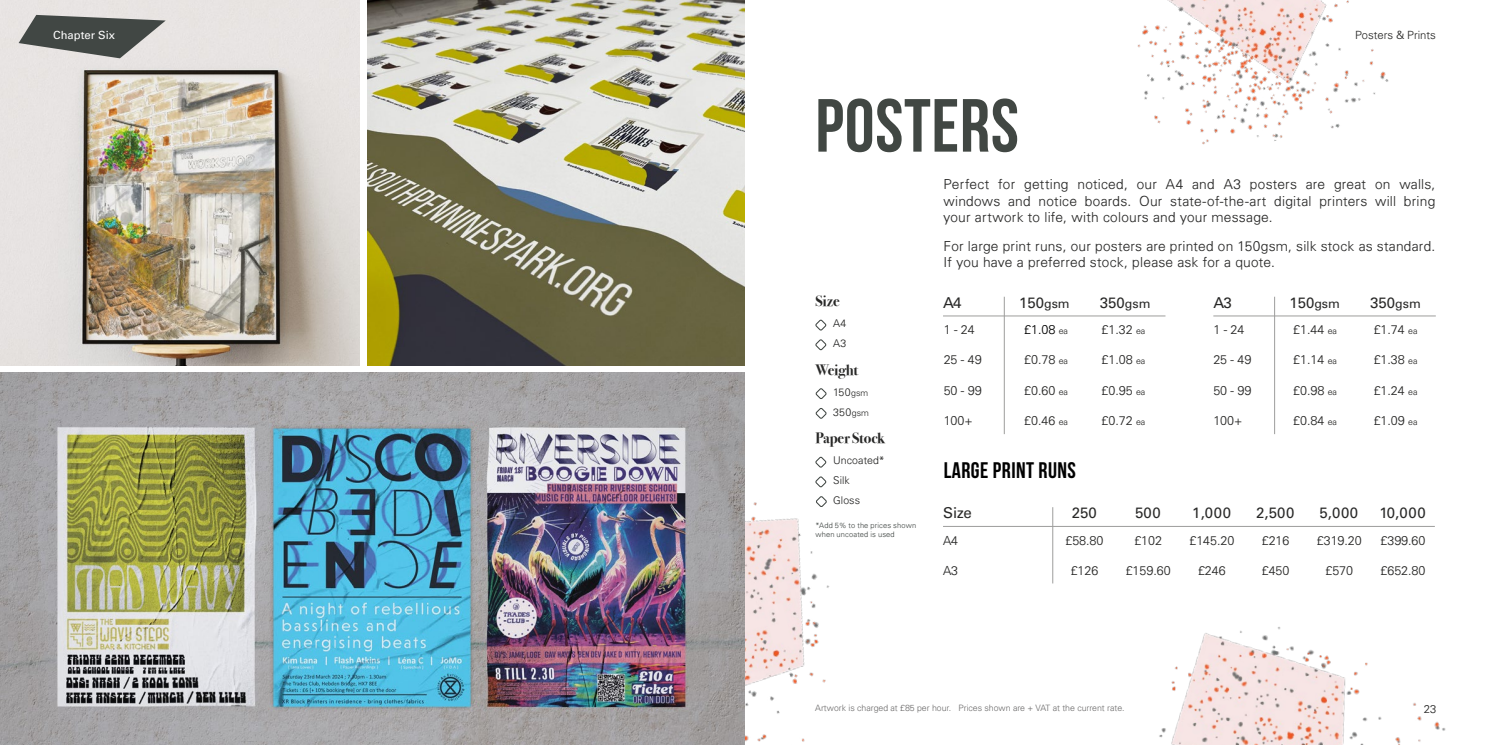
<style>
.page{position:relative;width:1489px;height:745px;background:#fff}
.page>*{position:absolute;margin:0;border:0;box-sizing:border-box;transform-origin:0 0}
.t1{font:700 75px "Bebas Neue";letter-spacing:.01em;color:#414743}
.t2{font:700 22.5px "Bebas Neue";letter-spacing:.02em;color:#000}
.t3{font:15px "Univers LT Std";color:#282827}
.t4{font:700 15px "Bodoni Svty Two ITCTT";letter-spacing:-.01em;color:#282827}
.t5{font:300 13.75px/16.2px "Univers";letter-spacing:.02em;color:#282827;text-align:justify}
.t6{font:300 12.5px "Univers";color:#282827}
.t7{font:300 12.5px "Univers";color:#000}
.t8{font:300 11.25px "Univers";color:#282827}
.t9{font:11.25px "Univers LT Std";color:#fff}
.t10{font:300 10.62px/20px "Univers";letter-spacing:.015em;color:#282827}
.t11{font:300 8.75px "Univers";color:#706f6f}
.t12{font:300 7.5px/9px "Univers";letter-spacing:.025em;color:#414744}
.s1{font-size:8.75px}
.s2{font-size:12.5px}
.s3{font-size:8.75px;color:#282827}
</style>
<div class="page">
<hr style="left:1004px;top:296px;width:1px;height:138px;background:#9d9d9c">
<hr style="left:943px;top:315px;width:222px;height:1px;background:#9d9d9c">
<hr style="left:1274px;top:296px;width:1px;height:138px;background:#9d9d9c">
<hr style="left:1213px;top:315px;width:222px;height:1px;background:#9d9d9c">
<hr style="left:943px;top:525px;width:491px;height:1px;background:#9d9d9c">
<svg style="left:815px;top:319px;width:12px;height:12px"></svg>
<svg style="left:815px;top:339px;width:12px;height:12px"></svg>
<img style="left:1029px;top:507px;width:417px;height:237px">
<img style="left:471px;top:365px;width:508px;height:379px">
<img style="left:1137px;top:0;width:252px;height:145px">
<img style="left:0;top:0;width:359px;height:365px">
<svg style="left:19px;top:15px;width:147px;height:43px;background:#7a7d7a"></svg>
<img style="left:0;top:372px;width:744px;height:372px">
<img style="left:368px;top:0;width:376px;height:365px">
<p class="t9" style="left:53px;top:28px;width:63px">Chapter Six</p>
<h1 class="t1" style="left:815px;top:84px;width:205px">POSTERS</h1>
<p class="t8" style="left:1354px;top:29px;width:82px">Posters &amp; Prints</p>
<p class="t4" style="left:815px;top:288px;width:26px">Size</p>
<p class="t10" style="left:833px;top:313px;width:15px">A4<br>A3</p>
<p class="t4" style="left:815px;top:357px;width:44px">Weight</p>
<p class="t10" style="left:833px;top:381px;width:37px">150<span class="s1">gsm<br></span>350<span class="s1">gsm</span></p>
<p class="t4" style="left:815px;top:425px;width:71px">Paper Stock</p>
<p class="t10" style="left:833px;top:450px;width:53px">Uncoated*<br>Silk<br>Gloss</p>
<p class="t12" style="left:815px;top:520px;width:102px">*Add 5% to the prices shown when uncoated is used</p>
<p class="t5" style="left:943px;top:176px;width:493px">Perfect for getting noticed, our A4 and A3 posters are great on walls, windows and notice boards. Our state-of-the-art digital printers will bring your artwork to life, with colours and your message.</p>
<p class="t5" style="left:943px;top:237px;width:493px">For large print runs, our posters are printed on 150gsm, silk stock as standard.<br>If you have a preferred stock, please ask for a quote.</p>
<p class="t3" style="left:943px;top:293px;width:20px">A4</p>
<p class="t6" style="left:943px;top:322px;width:33px">1 - 24</p>
<p class="t6" style="left:943px;top:352px;width:39px">25 - 49</p>
<p class="t6" style="left:943px;top:382px;width:39px">50 - 99</p>
<p class="t6" style="left:943px;top:412px;width:30px">100+</p>
<p class="t3" style="left:1019px;top:293px;width:52px">150<span class="s2">gsm</span></p>
<p class="t3" style="left:1099px;top:293px;width:52px">350<span class="s2">gsm</span></p>
<p class="t3" style="left:1213px;top:293px;width:20px">A3</p>
<p class="t7" style="left:1024px;top:322px;width:45px">£1.08 <span class="s3">ea</span></p>
<p class="t6" style="left:1024px;top:352px;width:45px">£0.78 <span class="s1">ea</span></p>
<p class="t6" style="left:1024px;top:382px;width:45px">£0.60 <span class="s1">ea</span></p>
<p class="t6" style="left:1024px;top:412px;width:45px">£0.46 <span class="s1">ea</span></p>
<p class="t6" style="left:1101px;top:322px;width:45px">£1.32 <span class="s1">ea</span></p>
<p class="t6" style="left:1101px;top:352px;width:45px">£1.08 <span class="s1">ea</span></p>
<p class="t6" style="left:1101px;top:382px;width:45px">£0.95 <span class="s1">ea</span></p>
<p class="t6" style="left:1101px;top:412px;width:45px">£0.72 <span class="s1">ea</span></p>
<p class="t6" style="left:1213px;top:322px;width:33px">1 - 24</p>
<p class="t6" style="left:1213px;top:352px;width:39px">25 - 49</p>
<p class="t6" style="left:1213px;top:382px;width:39px">50 - 99</p>
<p class="t6" style="left:1213px;top:412px;width:30px">100+</p>
<h2 class="t2" style="left:943px;top:457px;width:134px">LARGE PRINT RUNS</h2>
<p class="t3" style="left:1289px;top:293px;width:52px">150<span class="s2">gsm</span></p>
<p class="t3" style="left:1369px;top:293px;width:52px">350<span class="s2">gsm</span></p>
<p class="t6" style="left:1293px;top:322px;width:45px">£1.44 <span class="s1">ea</span></p>
<p class="t6" style="left:1293px;top:352px;width:45px">£1.14 <span class="s1">ea</span></p>
<p class="t6" style="left:1293px;top:382px;width:45px">£0.98 <span class="s1">ea</span></p>
<p class="t6" style="left:1293px;top:412px;width:45px">£0.84 <span class="s1">ea</span></p>
<p class="t6" style="left:1373px;top:322px;width:45px">£1.74 <span class="s1">ea</span></p>
<p class="t6" style="left:1373px;top:352px;width:45px">£1.38 <span class="s1">ea</span></p>
<p class="t6" style="left:1373px;top:382px;width:45px">£1.24 <span class="s1">ea</span></p>
<p class="t6" style="left:1373px;top:412px;width:45px">£1.09 <span class="s1">ea</span></p>
<p class="t3" style="left:943px;top:503px;width:30px">Size</p>
<p class="t3" style="left:1071px;top:503px;width:27px">250</p>
<p class="t3" style="left:1135px;top:503px;width:27px">500</p>
<p class="t3" style="left:1192px;top:503px;width:40px">1,000</p>
<p class="t3" style="left:1256px;top:503px;width:40px">2,500</p>
<p class="t3" style="left:1319px;top:503px;width:40px">5,000</p>
<p class="t3" style="left:1379px;top:503px;width:48px">10,000</p>
<p class="t6" style="left:1065px;top:532px;width:39px">£58.80</p>
<p class="t6" style="left:1070px;top:562px;width:29px">£126</p>
<p class="t6" style="left:943px;top:532px;width:17px">A4</p>
<p class="t6" style="left:943px;top:562px;width:17px">A3</p>
<p class="t6" style="left:1134px;top:532px;width:29px">£102</p>
<p class="t6" style="left:1125px;top:562px;width:46px">£159.60</p>
<p class="t6" style="left:1189px;top:532px;width:46px">£145.20</p>
<p class="t6" style="left:1197px;top:562px;width:29px">£246</p>
<p class="t6" style="left:1316px;top:532px;width:46px">£319.20</p>
<p class="t6" style="left:1325px;top:562px;width:29px">£570</p>
<p class="t6" style="left:1380px;top:532px;width:46px">£399.60</p>
<p class="t6" style="left:1380px;top:562px;width:46px">£652.80</p>
<p class="t6" style="left:1261px;top:532px;width:29px">£216</p>
<p class="t6" style="left:1261px;top:562px;width:29px">£450</p>
<p class="t11" style="left:815px;top:702px;width:311px">Artwork is charged at £85 per hour. Prices shown are + VAT at the current rate.</p>
<p class="t8" style="left:1423px;top:701px;width:14px">23</p>
</div>
